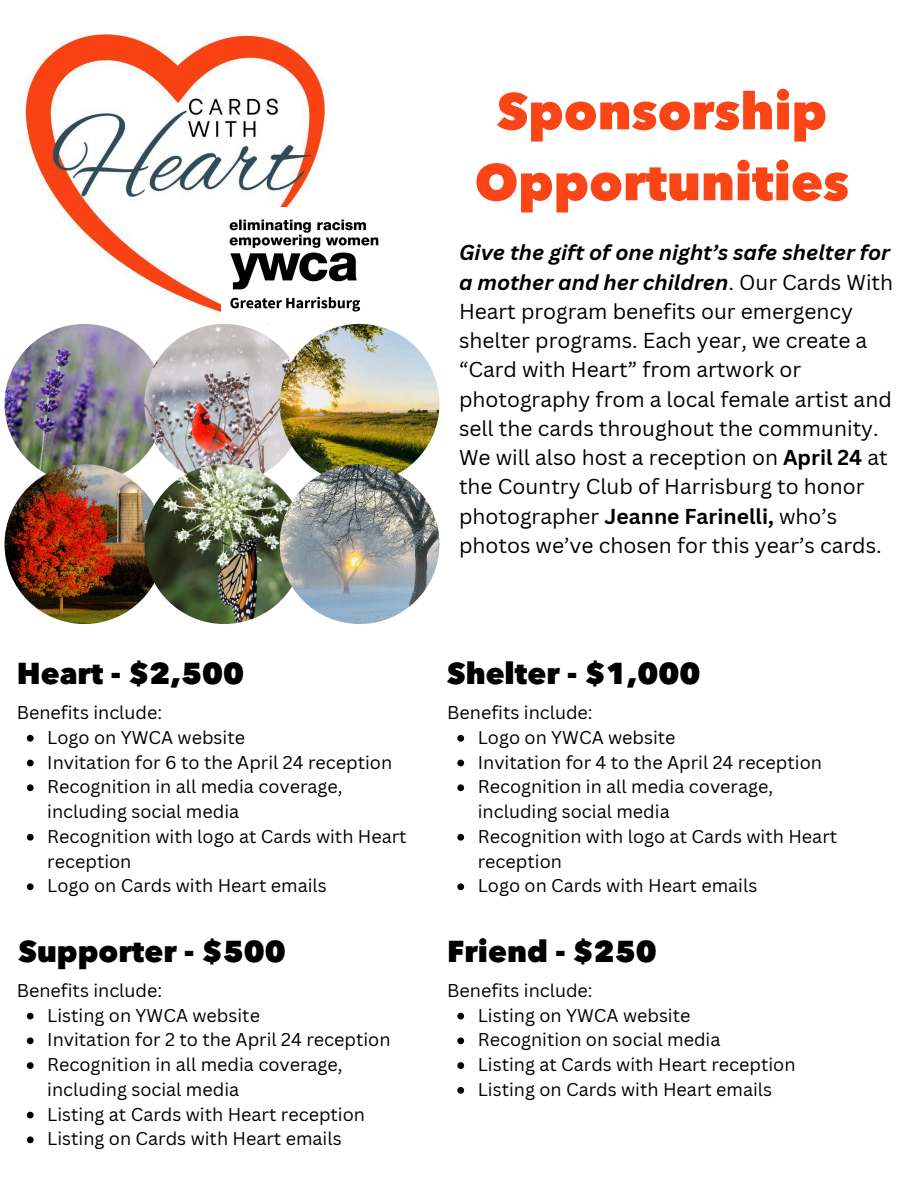
<style>
.page{position:relative;width:918px;height:1188px;background:#fff}
.page>*{position:absolute;margin:0;border:0;box-sizing:border-box;transform-origin:0 0}
.t1{font:800 51px/70.8px "Avenir Next LT Pro";color:#fa4616;text-align:center}
.t2{font:800 30px "Avenir Next LT Pro";color:#000}
.t3{font:21px/29.2px "Canva Sans";color:#000}
.t4{font:18px/24.8px "Canva Sans";color:#000}
.s1{font-weight:700;font-style:italic}
.s2{font-weight:700}
</style>
<div class="page">
<img style="left:25px;top:32px;width:300px;height:283px">
<img style="left:222px;top:208px;width:157px;height:116px">
<img style="left:5px;top:324px;width:159px;height:160px;border-radius:50%">
<img style="left:144px;top:324px;width:160px;height:160px;border-radius:50%">
<img style="left:280px;top:324px;width:159px;height:160px;border-radius:50%">
<img style="left:5px;top:464px;width:159px;height:160px;border-radius:50%">
<img style="left:144px;top:464px;width:160px;height:160px;border-radius:50%">
<img style="left:280px;top:464px;width:159px;height:160px;border-radius:50%">
<svg style="left:27px;top:735px;width:7px;height:7px"></svg>
<svg style="left:27px;top:760px;width:7px;height:6px"></svg>
<svg style="left:27px;top:784px;width:7px;height:7px"></svg>
<svg style="left:27px;top:834px;width:7px;height:7px"></svg>
<svg style="left:27px;top:883px;width:7px;height:7px"></svg>
<svg style="left:457px;top:735px;width:7px;height:7px"></svg>
<svg style="left:457px;top:760px;width:7px;height:6px"></svg>
<svg style="left:457px;top:784px;width:7px;height:7px"></svg>
<svg style="left:457px;top:834px;width:7px;height:7px"></svg>
<svg style="left:457px;top:883px;width:7px;height:7px"></svg>
<svg style="left:27px;top:1013px;width:7px;height:6px"></svg>
<svg style="left:27px;top:1037px;width:7px;height:7px"></svg>
<svg style="left:27px;top:1062px;width:7px;height:7px"></svg>
<svg style="left:27px;top:1112px;width:7px;height:6px"></svg>
<svg style="left:27px;top:1136px;width:7px;height:7px"></svg>
<svg style="left:457px;top:1013px;width:7px;height:6px"></svg>
<svg style="left:457px;top:1037px;width:7px;height:7px"></svg>
<svg style="left:457px;top:1062px;width:7px;height:7px"></svg>
<svg style="left:457px;top:1087px;width:7px;height:7px"></svg>
<p class="t1" style="left:475px;top:81px;width:376px">Sponsorship<br>Opportunities</p>
<p class="t3" style="left:459px;top:238px;width:436px"><span class="s1">Give the gift of one night’s safe shelter for a mother and her children</span>. Our Cards With Heart program benefits our emergency shelter programs. Each year, we create a “Card with Heart” from artwork or photography from a local female artist and sell the cards throughout the community.<br>We will also host a reception on <span class="s2">April 24</span> at the Country Club of Harrisburg to honor photographer <span class="s2">Jeanne Farinelli,</span> who’s photos we’ve chosen for this year’s cards.</p>
<p class="t2" style="left:17px;top:662px;width:229px">Heart - $2,500</p>
<p class="t4" style="left:17px;top:700px;width:147px">Benefits include:</p>
<p class="t4" style="left:47px;top:725px;width:199px">Logo on YWCA website</p>
<h2 class="t4" style="left:47px;top:749px;width:346px">Invitation for 6 to the April 24 reception</h2>
<p class="t4" style="left:47px;top:774px;width:297px">Recognition in all media coverage, including social media</p>
<p class="t4" style="left:47px;top:824px;width:361px">Recognition with logo at Cards with Heart reception</p>
<p class="t4" style="left:47px;top:873px;width:281px">Logo on Cards with Heart emails</p>
<p class="t2" style="left:19px;top:940px;width:269px">Supporter - $500</p>
<p class="t4" style="left:17px;top:978px;width:147px">Benefits include:</p>
<p class="t4" style="left:47px;top:1002px;width:214px">Listing on YWCA website</p>
<h2 class="t4" style="left:47px;top:1027px;width:345px">Invitation for 2 to the April 24 reception</h2>
<p class="t4" style="left:47px;top:1052px;width:297px">Recognition in all media coverage, including social media</p>
<p class="t4" style="left:47px;top:1101px;width:319px">Listing at Cards with Heart reception</p>
<p class="t4" style="left:47px;top:1126px;width:296px">Listing on Cards with Heart emails</p>
<p class="t2" style="left:447px;top:662px;width:255px">Shelter - $1,000</p>
<p class="t4" style="left:447px;top:700px;width:147px">Benefits include:</p>
<p class="t4" style="left:478px;top:725px;width:199px">Logo on YWCA website</p>
<h2 class="t4" style="left:478px;top:749px;width:346px">Invitation for 4 to the April 24 reception</h2>
<p class="t4" style="left:478px;top:774px;width:297px">Recognition in all media coverage, including social media</p>
<p class="t4" style="left:478px;top:824px;width:361px">Recognition with logo at Cards with Heart reception</p>
<p class="t4" style="left:478px;top:873px;width:281px">Logo on Cards with Heart emails</p>
<p class="t2" style="left:447px;top:940px;width:211px">Friend - $250</p>
<p class="t4" style="left:447px;top:978px;width:147px">Benefits include:</p>
<h2 class="t4" style="left:478px;top:1002px;width:214px">Listing on YWCA website</h2>
<p class="t4" style="left:478px;top:1027px;width:244px">Recognition on social media</p>
<p class="t4" style="left:478px;top:1052px;width:319px">Listing at Cards with Heart reception</p>
<p class="t4" style="left:478px;top:1077px;width:296px">Listing on Cards with Heart emails</p>
</div>
